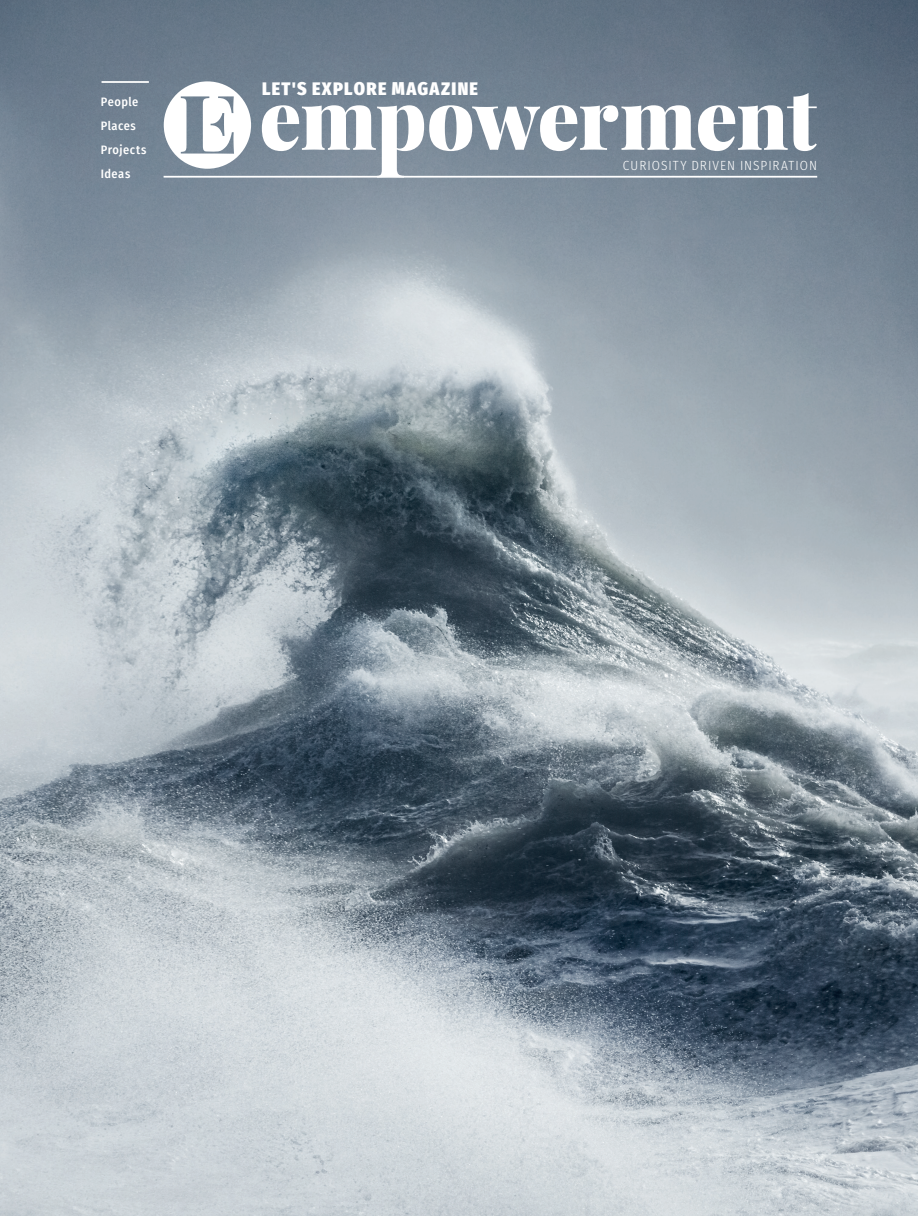
<style>
.page{position:relative;width:918px;height:1216px;background:#fff}
.page>*{position:absolute;margin:0;border:0;box-sizing:border-box;transform-origin:0 0}
.t1{font:900 17.85px "Fira Sans Condensed";letter-spacing:.075em;color:#fff}
.t2{font:300 13.12px "Fira Sans Condensed";letter-spacing:.075em;color:#fff}
.t3{font:500 12.25px/23.6px "Fira Sans Condensed";letter-spacing:.04em;color:#fff}
</style>
<div class="page">
<img style="left:0;top:0;width:918px;height:1215px">
<svg style="left:262px;top:93px;width:555px;height:83px"></svg>
<hr style="left:164px;top:176px;width:653px;height:2px;background:#fff">
<hr style="left:102px;top:81px;width:47px;height:2px;background:#fff">
<svg style="left:164px;top:81px;width:87px;height:88px"></svg>
<p class="t3" style="left:101px;top:90px;width:47px">People<br>Places<br>Projects<br>Ideas</p>
<h1 class="t1" style="left:262px;top:73px;width:217px">LET'S EXPLORE MAGAZINE</h1>
<p class="t2" style="left:623px;top:156px;width:196px">CURIOSITY DRIVEN INSPIRATION</p>
</div>
